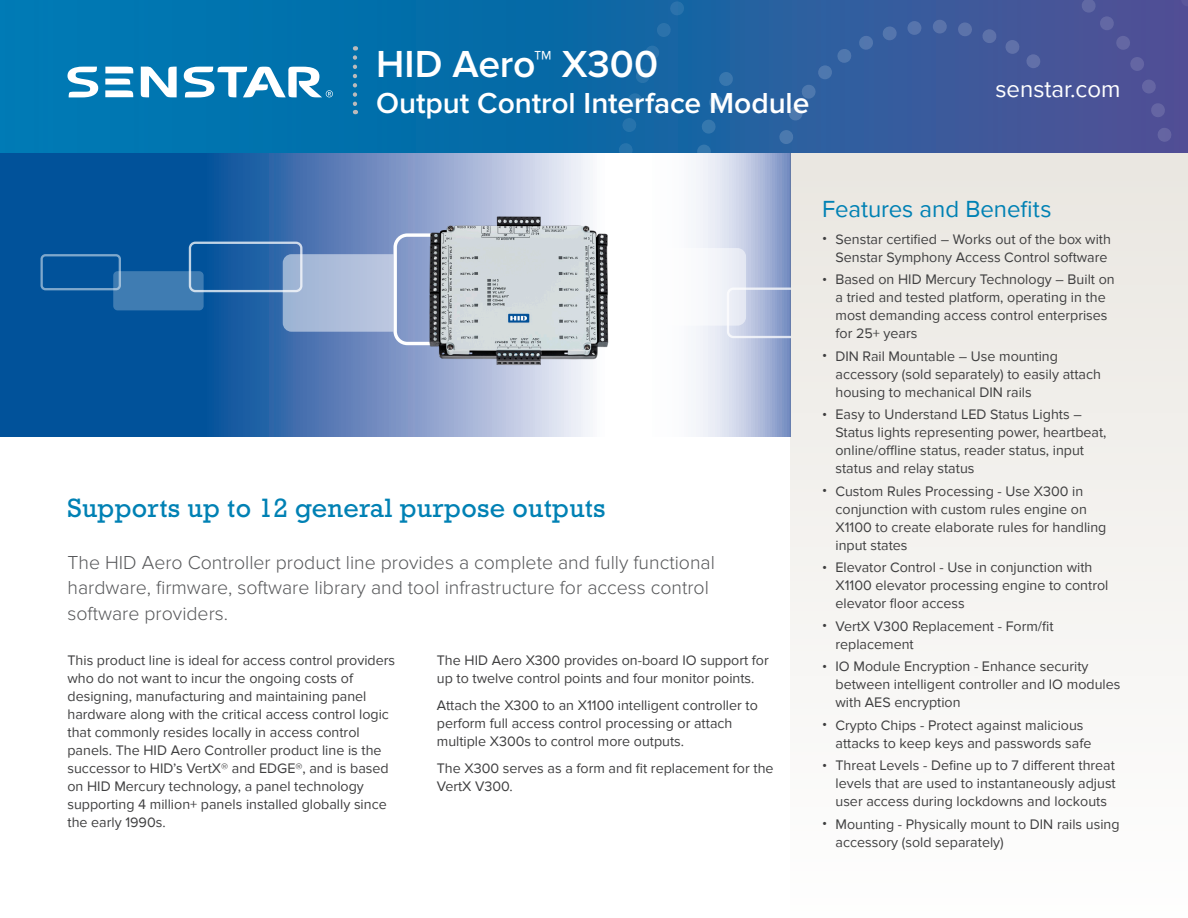
<style>
.page{position:relative;width:1188px;height:918px;background:#fff}
.page>*{position:absolute;margin:0;border:0;box-sizing:border-box;transform-origin:0 0}
.t1{font:600 39px "Proxima Nova";letter-spacing:-.005em;color:#fff}
.t2{font:600 30px "Proxima Nova";color:#fff}
._1__Main_Title{font:27px "Rockwell Std";letter-spacing:.01em;color:#0081b4}
._3__Blue_Sub_Heading{font:24px "Proxima Nova";letter-spacing:-.005em;color:#0081b4}
.t3{font:24px "Proxima Nova";color:#fff}
._2__Introductory_Cop{font:300 19.5px/25.5px "Proxima Nova";color:#57585a}
._5__Body_Copy{font:14.25px/18px "Proxima Nova";color:#3e3e3f}
</style>
<div class="page">
<div style="left:0;top:0;width:1188px;height:153px;background:#0070ab"></div>
<div style="left:943px;top:0;width:165px;height:153px;background:#445699"></div>
<svg style="left:1108px;top:0;width:80px;height:153px;background:#4f5096"></svg>
<svg style="left:617px;top:0;width:326px;height:153px;background:#2761a1"></svg>
<svg style="left:105px;top:67px;width:29px;height:6px"></svg>
<svg style="left:141px;top:66px;width:36px;height:31px"></svg>
<svg style="left:105px;top:79px;width:29px;height:18px"></svg>
<svg style="left:67px;top:67px;width:31px;height:30px"></svg>
<svg style="left:184px;top:67px;width:149px;height:31px"></svg>
<svg style="left:353px;top:57px;width:4px;height:57px"></svg>
<div style="left:790px;top:153px;width:398px;height:765px;background:linear-gradient(to bottom,#e9e7e1,#fefefe)"></div>
<svg style="left:0;top:153px;width:790px;height:284px;background:#4f81b7"></svg>
<div style="left:189px;top:242px;width:113px;height:50px;border:2px solid #fff;border-radius:5px"></div>
<div style="left:113px;top:271px;width:91px;height:39px;background:#3f7cb2;border-radius:4px"></div>
<div style="left:41px;top:254px;width:80px;height:36px;border:2px solid #fff;border-radius:4px"></div>
<svg style="left:283px;top:254px;width:97px;height:78px;background:#aabcd9"></svg>
<svg style="left:638px;top:248px;width:152px;height:90px"></svg>
<img style="left:380px;top:160px;width:258px;height:242px">
<p class="t1" style="left:376px;top:42px;width:284px">HID Aero™ X300</p>
<p class="t2" style="left:376px;top:86px;width:435px">Output Control Interface Module</p>
<h3 class="t3" style="left:995px;top:76px;width:127px">senstar.com</h3>
<p class="_1__Main_Title" style="left:68px;top:492px;width:540px">Supports up to 12 general purpose outputs</p>
<p class="_2__Introductory_Cop" style="left:68px;top:550px;width:649px">The HID Aero Controller product line provides a complete and fully functional hardware, firmware, software library and tool infrastructure for access control software providers.</p>
<p class="_5__Body_Copy" style="left:68px;top:651px;width:329px">This product line is ideal for access control providers who do not want to incur the ongoing costs of designing, manufacturing and maintaining panel hardware along with the critical access control logic that commonly resides locally in access control panels. The HID Aero Controller product line is the successor to HID’s VertX® and EDGE®, and is based on HID Mercury technology, a panel technology supporting 4 million+ panels installed globally since the early 1990s.</p>
<p class="_5__Body_Copy" style="left:437px;top:651px;width:333px">The HID Aero X300 provides on-board IO support for up to twelve control points and four monitor points.</p>
<p class="_5__Body_Copy" style="left:437px;top:696px;width:322px">Attach the X300 to an X1100 intelligent controller to perform full access control processing or attach multiple X300s to control more outputs.</p>
<p class="_5__Body_Copy" style="left:437px;top:759px;width:338px">The X300 serves as a form and fit replacement for the<br>VertX V300.</p>
<p class="_3__Blue_Sub_Heading" style="left:822px;top:195px;width:231px">Features and Benefits</p>
<p class="_5__Body_Copy" style="left:822px;top:230px;width:290px;text-align:right">• Senstar certified – Works out of the box with<br>Senstar Symphony Access Control software</p>
<p class="_5__Body_Copy" style="left:836px;top:271px;width:281px;text-indent:-14px">• Based on HID Mercury Technology – Built on a tried and tested platform, operating in the most demanding access control enterprises for 25+ years</p>
<p class="_5__Body_Copy" style="left:836px;top:347px;width:267px;text-indent:-14px">• DIN Rail Mountable – Use mounting accessory (sold separately) to easily attach housing to mechanical DIN rails</p>
<p class="_5__Body_Copy" style="left:836px;top:406px;width:273px;text-indent:-14px">• Easy to Understand LED Status Lights – Status lights representing power, heartbeat, online/offline status, reader status, input status and relay status</p>
<p class="_5__Body_Copy" style="left:836px;top:482px;width:272px;text-indent:-14px">• Custom Rules Processing - Use X300 in conjunction with custom rules engine on X1100 to create elaborate rules for handling input states</p>
<p class="_5__Body_Copy" style="left:836px;top:559px;width:274px;text-indent:-14px">• Elevator Control - Use in conjunction with<br>X1100 elevator processing engine to control elevator floor access</p>
<p class="_5__Body_Copy" style="left:836px;top:617px;width:220px;text-indent:-14px">• VertX V300 Replacement - Form/fit replacement</p>
<p class="_5__Body_Copy" style="left:836px;top:658px;width:286px;text-indent:-14px">• IO Module Encryption - Enhance security between intelligent controller and IO modules with AES encryption</p>
<p class="_5__Body_Copy" style="left:836px;top:716px;width:257px;text-indent:-14px">• Crypto Chips - Protect against malicious attacks to keep keys and passwords safe</p>
<p class="_5__Body_Copy" style="left:836px;top:757px;width:282px;text-align:justify;text-indent:-14px">• Threat Levels - Define up to 7 different threat levels that are used to instantaneously adjust user access during lockdowns and lockouts</p>
<p class="_5__Body_Copy" style="left:836px;top:815px;width:286px;text-indent:-14px">• Mounting - Physically mount to DIN rails using accessory (sold separately)</p>
</div>
